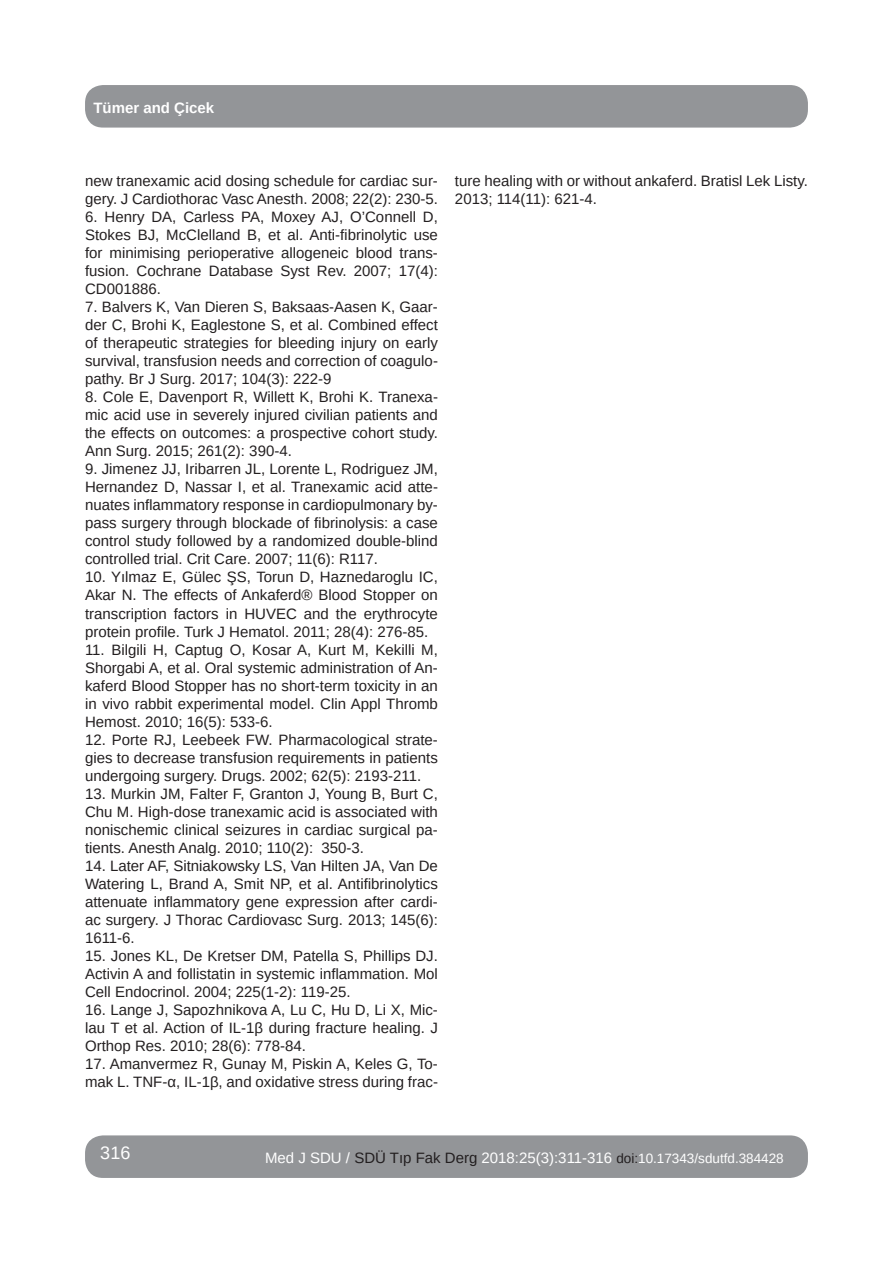
<style>
.page{position:relative;width:893px;height:1263px;background:#fff}
.page>*{position:absolute;margin:0;border:0;box-sizing:border-box;transform-origin:0 0}
.t1{font:18px "Arimo";color:#fff}
.t2{font:15px/18px "Arimo";color:#231f20;text-align:justify}
.t3{font:15px "Arimo";color:#fff}
.t4{font:700 15px "Arimo";color:#fff}
.s1{color:#231f20}
.s2{font-size:13.5px;color:#231f20}
.s3{font-size:13.5px}
</style>
<div class="page">
<div style="left:85px;top:85px;width:723px;height:43px;background:#939598;border-radius:18px"></div>
<div style="left:85px;top:1135px;width:723px;height:43px;background:#939598;border-radius:18px"></div>
<p class="t4" style="left:93px;top:98px;width:122px">Tümer and Çicek</p>
<p class="t2" style="left:85px;top:172px;width:354px">new tranexamic acid dosing schedule for cardiac sur&shy;gery. J Cardiothorac Vasc Anesth. 2008; 22(2): 230-5.</p>
<p class="t2" style="left:85px;top:208px;width:354px">6. Henry DA, Carless PA, Moxey AJ, O’Connell D, Stokes BJ, McClelland B, et al. Anti-fibrinolytic use for minimising perioperative allogeneic blood trans&shy;fusion. Cochrane Database Syst Rev. 2007; 17(4):<br>CD001886.</p>
<p class="t2" style="left:85px;top:298px;width:354px">7. Balvers K, Van Dieren S, Baksaas-Aasen K, Gaar&shy;der C, Brohi K, Eaglestone S, et al. Combined effect of therapeutic strategies for bleeding injury on early survival, transfusion needs and correction of coagulo&shy;pathy. Br J Surg. 2017; 104(3): 222-9</p>
<p class="t2" style="left:85px;top:388px;width:354px">8. Cole E, Davenport R, Willett K, Brohi K. Tranexa&shy;mic acid use in severely injured civilian patients and the effects on outcomes: a prospective cohort study.<br>Ann Surg. 2015; 261(2): 390-4.</p>
<p class="t2" style="left:85px;top:460px;width:354px">9. Jimenez JJ, Iribarren JL, Lorente L, Rodriguez JM, Hernandez D, Nassar I, et al. Tranexamic acid atte&shy;nuates inflammatory response in cardiopulmonary by&shy;pass surgery through blockade of fibrinolysis: a case control study followed by a randomized double-blind controlled trial. Crit Care. 2007; 11(6): R117.</p>
<p class="t2" style="left:85px;top:568px;width:354px">10. Yılmaz E, Gülec ŞS, Torun D, Haznedaroglu IC, Akar N. The effects of Ankaferd® Blood Stopper on transcription factors in HUVEC and the erythrocyte protein profile. Turk J Hematol. 2011; 28(4): 276-85.</p>
<p class="t2" style="left:85px;top:640px;width:354px">11. Bilgili H, Captug O, Kosar A, Kurt M, Kekilli M, Shorgabi A, et al. Oral systemic administration of An&shy;kaferd Blood Stopper has no short-term toxicity in an in vivo rabbit experimental model. Clin Appl Thromb Hemost. 2010; 16(5): 533-6.</p>
<p class="t2" style="left:85px;top:730px;width:354px">12. Porte RJ, Leebeek FW. Pharmacological strate&shy;gies to decrease transfusion requirements in patients undergoing surgery. Drugs. 2002; 62(5): 2193-211.</p>
<p class="t2" style="left:85px;top:784px;width:354px">13. Murkin JM, Falter F, Granton J, Young B, Burt C, Chu M. High-dose tranexamic acid is associated with nonischemic clinical seizures in cardiac surgical pa&shy;tients. Anesth Analg. 2010; 110(2): 350-3.</p>
<p class="t2" style="left:85px;top:856px;width:354px">14. Later AF, Sitniakowsky LS, Van Hilten JA, Van De Watering L, Brand A, Smit NP, et al. Antifibrinolytics attenuate inflammatory gene expression after cardi&shy;ac surgery. J Thorac Cardiovasc Surg. 2013; 145(6):<br>1611-6.</p>
<p class="t2" style="left:85px;top:946px;width:354px">15. Jones KL, De Kretser DM, Patella S, Phillips DJ.<br>Activin A and follistatin in systemic inflammation. Mol Cell Endocrinol. 2004; 225(1-2): 119-25.</p>
<p class="t2" style="left:85px;top:1000px;width:354px">16. Lange J, Sapozhnikova A, Lu C, Hu D, Li X, Mic&shy;lau T et al. Action of IL-1β during fracture healing. J Orthop Res. 2010; 28(6): 778-84.</p>
<p class="t2" style="left:85px;top:1054px;width:354px">17. Amanvermez R, Gunay M, Piskin A, Keles G, To&shy;mak L. TNF-α, IL-1β, and oxidative stress during frac-</p>
<p class="t2" style="left:455px;top:172px;width:354px">ture healing with or without ankaferd. Bratisl Lek Listy.<br>2013; 114(11): 621-4.</p>
<p class="t1" style="left:100px;top:1141px;width:32px">316</p>
<p class="t3" style="left:265px;top:1148px;width:520px">Med J SDU / <span class="s1">SDÜ Tıp Fak Derg</span> 2018:25(3):311-316 <span class="s2">doi:</span><span class="s3">10.17343/sdutfd.384428</span></p>
</div>
